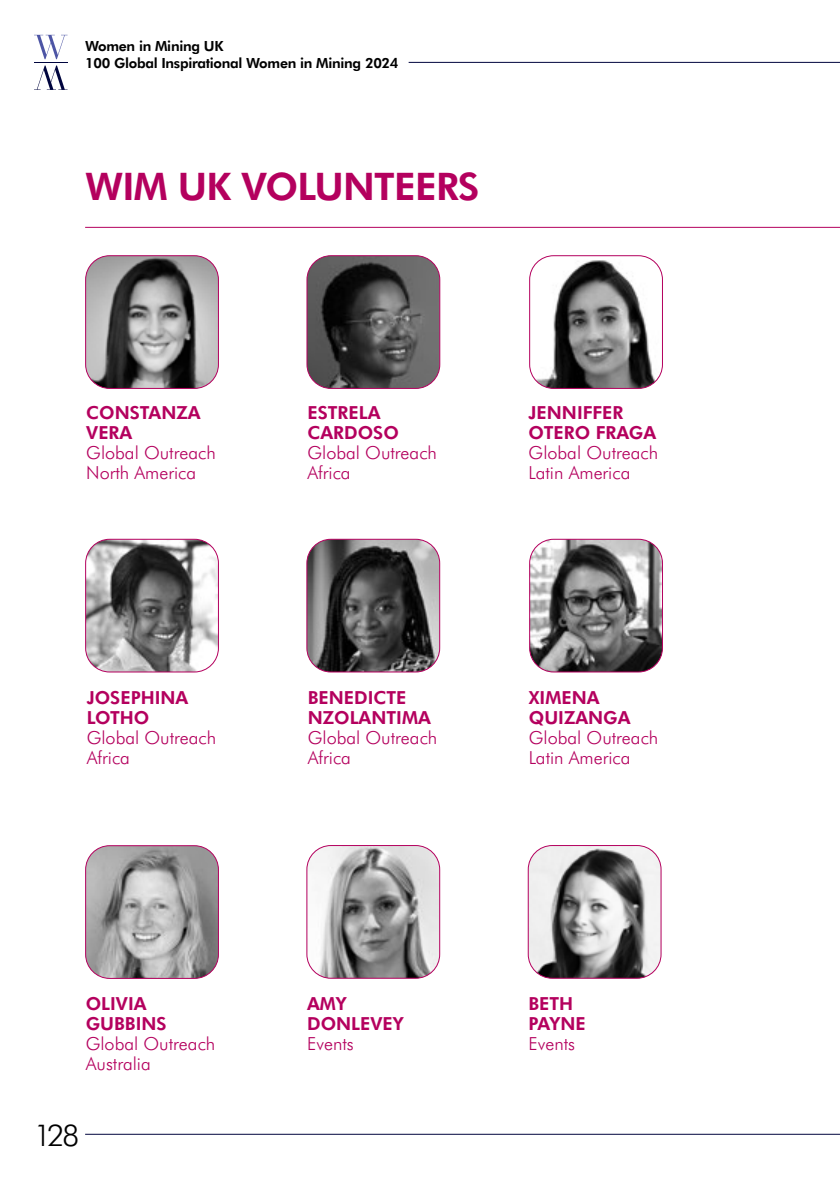
<style>
.page{position:relative;width:840px;height:1191px;background:#fff}
.page>*{position:absolute;margin:0;border:0;box-sizing:border-box;transform-origin:0 0}
.t1{font:700 38px "Futura BT";letter-spacing:-.02em;color:#b4005e}
.t2{font:300 30px "Futura BT";color:#000}
.t3{font:300 18px/20px "Futura BT";color:#b4005e}
.t4{font:700 18px/20px "Futura BT";color:#b4005e}
.t5{font:700 14px "Futura BT";letter-spacing:-.02em;color:#000}
</style>
<div class="page">
<img style="left:86px;top:257px;width:132px;height:131px">
<div style="left:85px;top:255px;width:134px;height:134px;border:1px solid #b4005e;border-radius:24px"></div>
<img style="left:308px;top:256px;width:131px;height:132px">
<div style="left:306px;top:255px;width:134px;height:134px;border:1px solid #b4005e;border-radius:24px"></div>
<img style="left:530px;top:260px;width:132px;height:128px">
<div style="left:529px;top:255px;width:133px;height:134px;border:1px solid #b4005e;border-radius:24px"></div>
<img style="left:307px;top:845px;width:132px;height:133px">
<div style="left:306px;top:845px;width:134px;height:133px;border:1px solid #b4005e;border-radius:24px"></div>
<img style="left:529px;top:845px;width:131px;height:133px">
<div style="left:527px;top:845px;width:134px;height:133px;border:1px solid #b4005e;border-radius:24px"></div>
<img style="left:86px;top:539px;width:132px;height:133px">
<div style="left:85px;top:539px;width:134px;height:133px;border:1px solid #b4005e;border-radius:24px"></div>
<img style="left:529px;top:539px;width:133px;height:133px">
<div style="left:529px;top:539px;width:133px;height:133px;border:1px solid #b4005e;border-radius:24px"></div>
<img style="left:307px;top:539px;width:132px;height:133px">
<div style="left:306px;top:539px;width:134px;height:133px;border:1px solid #b4005e;border-radius:24px"></div>
<img style="left:86px;top:846px;width:132px;height:132px">
<div style="left:85px;top:845px;width:134px;height:134px;border:1px solid #b4005e;border-radius:24px"></div>
<hr style="left:85px;top:227px;width:754px;height:1px;background:#b4005e">
<hr style="left:85px;top:1133px;width:754px;height:1px;background:#00053e">
<svg style="left:34px;top:35px;width:33px;height:24px"></svg>
<svg style="left:34px;top:66px;width:33px;height:24px"></svg>
<hr style="left:34px;top:62px;width:33px;height:1px;background:#00053e">
<hr style="left:408px;top:62px;width:431px;height:1px;background:#00053e">
<p class="t5" style="left:85px;top:36px;width:140px">Women in Mining UK</p>
<p class="t5" style="left:85px;top:53px;width:315px">100 Global Inspirational Women in Mining 2024</p>
<h1 class="t1" style="left:85px;top:159px;width:396px">WIM UK VOLUNTEERS</h1>
<p class="t4" style="left:86px;top:402px;width:116px">CONSTANZA<br>VERA</p>
<p class="t3" style="left:86px;top:442px;width:131px">Global Outreach<br>North America</p>
<p class="t4" style="left:307px;top:402px;width:93px">ESTRELA<br>CARDOSO</p>
<p class="t3" style="left:307px;top:442px;width:131px">Global Outreach<br>Africa</p>
<p class="t4" style="left:528px;top:402px;width:129px">JENNIFFER<br>OTERO FRAGA</p>
<p class="t3" style="left:528px;top:442px;width:131px">Global Outreach<br>Latin America</p>
<p class="t4" style="left:87px;top:686px;width:103px">JOSEPHINA<br>LOTHO</p>
<p class="t3" style="left:87px;top:726px;width:131px">Global Outreach<br>Africa</p>
<p class="t4" style="left:307px;top:686px;width:124px">BENEDICTE<br>NZOLANTIMA</p>
<p class="t3" style="left:307px;top:726px;width:131px">Global Outreach<br>Africa</p>
<p class="t4" style="left:528px;top:686px;width:103px">XIMENA<br>QUIZANGA</p>
<p class="t3" style="left:528px;top:726px;width:131px">Global Outreach<br>Latin America</p>
<p class="t4" style="left:86px;top:992px;width:82px">OLIVIA<br>GUBBINS</p>
<p class="t3" style="left:86px;top:1033px;width:131px">Global Outreach<br>Australia</p>
<h2 class="t2" style="left:34px;top:1114px;width:47px">128</h2>
<p class="t4" style="left:307px;top:992px;width:98px">AMY<br>DONLEVEY</p>
<p class="t3" style="left:307px;top:1033px;width:48px">Events</p>
<p class="t4" style="left:528px;top:992px;width:59px">BETH<br>PAYNE</p>
<p class="t3" style="left:528px;top:1033px;width:48px">Events</p>
</div>
